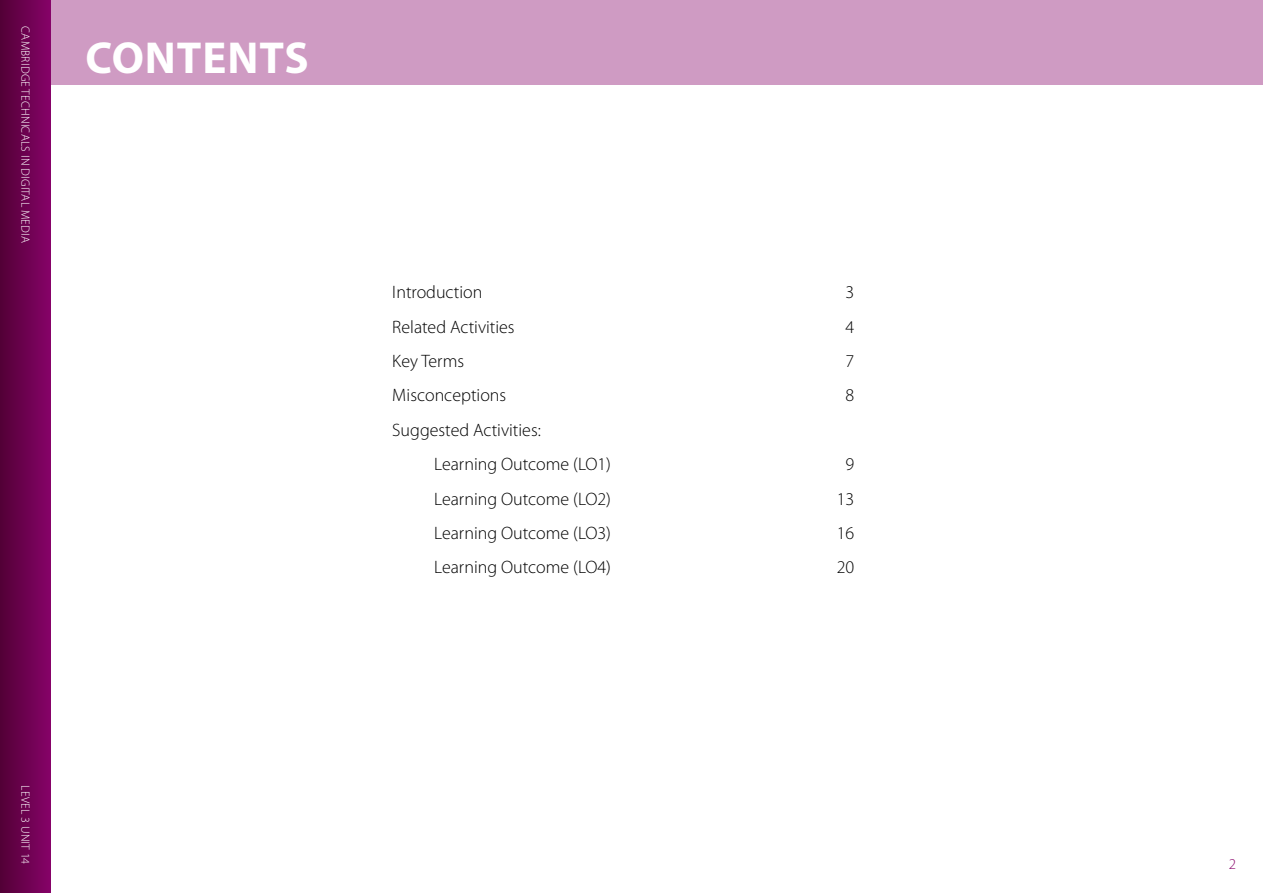
<style>
.page{position:relative;width:1263px;height:893px;background:#fff}
.page>*{position:absolute;margin:0;border:0;box-sizing:border-box;transform-origin:0 0}
.t1{font:700 45px "Myriad Pro";letter-spacing:.02em;color:#fff}
.Contents_2{font:300 18px "Myriad Pro";color:#000}
.Contents_1{font:300 18px "Myriad Pro";color:#000}
.Body_10pt{font:300 15px "Myriad Pro";color:#88036a}
.t2{font:300 12px "Myriad Pro";letter-spacing:.02em;color:#fff}
</style>
<div class="page">
<div style="left:0;top:0;width:51px;height:893px;background:linear-gradient(to right,#520036,#860268)"></div>
<div style="left:51px;top:0;width:1212px;height:85px;background:#cf9bc3"></div>
<p class="t2" style="left:32px;top:26px;width:218px;rotate:90deg">CAMBRIDGE TECHNICALS IN DIGITAL MEDIA</p>
<p class="t1" style="left:85px;top:29px;width:225px">CONTENTS</p>
<p class="t2" style="left:32px;top:785px;width:80px;rotate:90deg">LEVEL 3 UNIT 14</p>
<p class="Contents_1" style="left:392px;top:282px;width:92px">Introduction</p>
<p class="Contents_1" style="left:845px;top:282px;width:10px">3</p>
<p class="Contents_1" style="left:392px;top:317px;width:124px">Related Activities</p>
<p class="Contents_1" style="left:845px;top:317px;width:10px">4</p>
<p class="Contents_1" style="left:392px;top:351px;width:73px">Key Terms</p>
<p class="Contents_1" style="left:845px;top:351px;width:10px">7</p>
<p class="Contents_1" style="left:392px;top:386px;width:115px">Misconceptions</p>
<p class="Contents_1" style="left:845px;top:386px;width:10px">8</p>
<p class="Contents_1" style="left:392px;top:420px;width:150px">Suggested Activities:</p>
<p class="Contents_2" style="left:434px;top:454px;width:178px">Learning Outcome (LO1)</p>
<p class="Contents_2" style="left:845px;top:454px;width:10px">9</p>
<p class="Contents_2" style="left:434px;top:489px;width:178px">Learning Outcome (LO2)</p>
<p class="Contents_2" style="left:837px;top:489px;width:19px">13</p>
<p class="Contents_2" style="left:434px;top:523px;width:178px">Learning Outcome (LO3)</p>
<p class="Contents_2" style="left:837px;top:523px;width:19px">16</p>
<p class="Contents_2" style="left:434px;top:557px;width:178px">Learning Outcome (LO4)</p>
<p class="Contents_2" style="left:837px;top:557px;width:19px">20</p>
<p class="Body_10pt" style="left:1229px;top:855px;width:9px">2</p>
</div>
